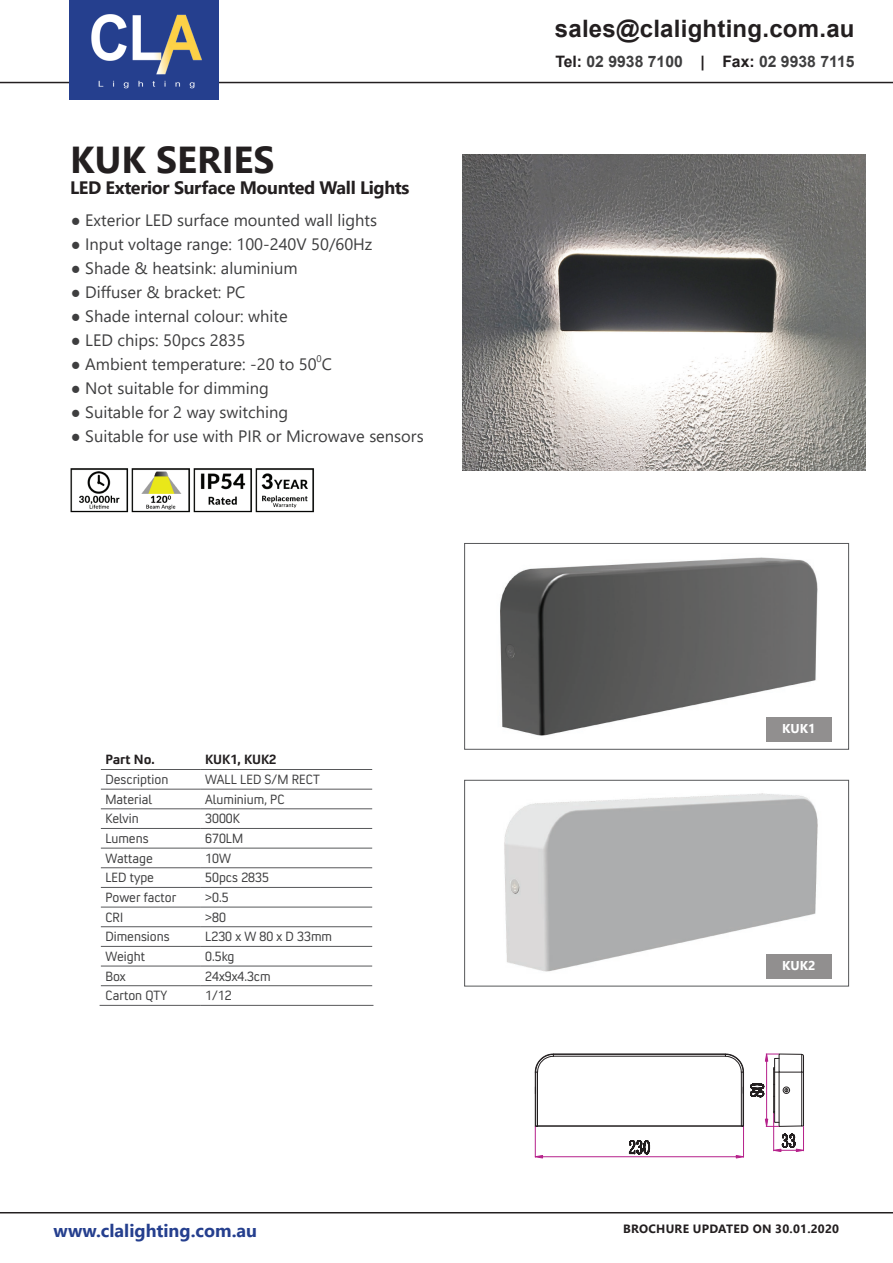
<style>
.page{position:relative;width:893px;height:1263px;background:#fff}
.page>*{position:absolute;margin:0;border:0;box-sizing:border-box;transform-origin:0 0}
.t1{font:700 37.5px "Segoe UI";color:#231f20}
.t2{font:700 24px "Arial";letter-spacing:.01em;color:#231f20}
.t3{font:700 18px "Segoe UI";letter-spacing:-.02em;color:#231f20}
.t4{font:700 18px "Segoe UI";color:#253f8e}
.t5{font:16.5px "Segoe UI";color:#3e3e3f}
.t6{font:700 15.75px "Arial";color:#3e3e3f}
.t7{font:13.5px "Convection";color:#3e3e3f}
.t8{font:700 13.5px "Convection";color:#231f20}
.t9{font:700 12.9px "Segoe UI";color:#fff}
.t10{font:700 12px "Segoe UI";letter-spacing:.02em;color:#231f20}
.t11{font:9.6px "Segoe UI";color:#3e3e3f}
.s1{color:#231f20}
</style>
<div class="page">
<img style="left:500px;top:557px;width:318px;height:179px">
<div style="left:464px;top:543px;width:385px;height:207px;border:1px solid #57585a"></div>
<div style="left:766px;top:717px;width:66px;height:25px;background:#918f8f"></div>
<img style="left:504px;top:793px;width:314px;height:179px">
<div style="left:464px;top:780px;width:385px;height:206px;border:1px solid #57585a"></div>
<div style="left:766px;top:954px;width:66px;height:24px;background:#918f8f"></div>
<svg style="left:534px;top:1053px;width:270px;height:105px"></svg>
<img style="left:463px;top:154px;width:402px;height:316px">
<hr style="left:0;top:82px;width:893px;height:1px;background:#231f20">
<div style="left:70px;top:0;width:149px;height:99px;background:#253f8e"></div>
<img style="left:91px;top:14px;width:111px;height:75px">
<img style="left:70px;top:468px;width:54px;height:45px">
<img style="left:124px;top:468px;width:62px;height:45px">
<img style="left:186px;top:468px;width:62px;height:45px">
<img style="left:248px;top:468px;width:66px;height:45px">
<hr style="left:0;top:1212px;width:893px;height:1px;background:#231f20">
<hr style="left:101px;top:789px;width:99px;height:1px;background:#57585a">
<hr style="left:200px;top:789px;width:172px;height:1px;background:#57585a">
<hr style="left:101px;top:808px;width:99px;height:1px;background:#57585a">
<hr style="left:200px;top:808px;width:172px;height:1px;background:#57585a">
<hr style="left:101px;top:828px;width:99px;height:1px;background:#57585a">
<hr style="left:200px;top:828px;width:172px;height:1px;background:#57585a">
<hr style="left:101px;top:848px;width:99px;height:1px;background:#57585a">
<hr style="left:200px;top:848px;width:172px;height:1px;background:#57585a">
<hr style="left:101px;top:867px;width:99px;height:1px;background:#57585a">
<hr style="left:200px;top:867px;width:172px;height:1px;background:#57585a">
<hr style="left:101px;top:887px;width:99px;height:1px;background:#57585a">
<hr style="left:200px;top:887px;width:172px;height:1px;background:#57585a">
<hr style="left:101px;top:907px;width:99px;height:1px;background:#57585a">
<hr style="left:200px;top:907px;width:172px;height:1px;background:#57585a">
<hr style="left:101px;top:926px;width:99px;height:1px;background:#57585a">
<hr style="left:200px;top:926px;width:172px;height:1px;background:#57585a">
<hr style="left:101px;top:946px;width:99px;height:1px;background:#57585a">
<hr style="left:200px;top:946px;width:172px;height:1px;background:#57585a">
<hr style="left:101px;top:966px;width:99px;height:1px;background:#57585a">
<hr style="left:200px;top:966px;width:172px;height:1px;background:#57585a">
<hr style="left:101px;top:985px;width:99px;height:1px;background:#57585a">
<hr style="left:200px;top:985px;width:172px;height:1px;background:#57585a">
<hr style="left:100px;top:1005px;width:100px;height:1px;background:#57585a">
<hr style="left:200px;top:1005px;width:173px;height:1px;background:#57585a">
<hr style="left:101px;top:769px;width:99px;height:1px;background:#57585a">
<hr style="left:200px;top:769px;width:172px;height:1px;background:#57585a">
<h1 class="t1" style="left:70px;top:125px;width:206px">KUK SERIES</h1>
<p class="t3" style="left:70px;top:171px;width:341px">LED Exterior Surface Mounted Wall Lights</p>
<p class="t5" style="left:71px;top:205px;width:308px">● Exterior LED surface mounted wall lights</p>
<p class="t5" style="left:71px;top:229px;width:303px">● Input voltage range: 100-240V 50/60Hz</p>
<p class="t5" style="left:71px;top:253px;width:228px">● Shade &amp; heatsink: aluminium</p>
<p class="t5" style="left:71px;top:277px;width:176px">● Diffuser &amp; bracket: PC</p>
<p class="t5" style="left:71px;top:301px;width:219px">● Shade internal colour: white</p>
<p class="t5" style="left:71px;top:325px;width:176px">● LED chips: 50pcs 2835</p>
<p class="t5" style="left:71px;top:349px;width:263px">● Ambient temperature: -20 to 50 C</p>
<p class="t11" style="left:317px;top:350px;width:7px">0</p>
<p class="t5" style="left:71px;top:373px;width:200px">● Not suitable for dimming</p>
<p class="t5" style="left:71px;top:397px;width:219px">● Suitable for 2 way switching</p>
<p class="t5" style="left:71px;top:421px;width:354px">● Suitable for use with PIR or Microwave sensors</p>
<p class="t8" style="left:105px;top:751px;width:51px">Part No.</p>
<p class="t8" style="left:205px;top:751px;width:73px">KUK1, KUK2</p>
<p class="t7" style="left:105px;top:771px;width:64px">Description</p>
<p class="t7" style="left:205px;top:771px;width:116px">WALL LED S/M RECT</p>
<p class="t7" style="left:105px;top:791px;width:48px">Material</p>
<p class="t7" style="left:205px;top:791px;width:81px">Aluminium, PC</p>
<p class="t7" style="left:105px;top:810px;width:35px">Kelvin</p>
<p class="t7" style="left:205px;top:810px;width:36px">3000K</p>
<p class="t7" style="left:105px;top:830px;width:45px">Lumens</p>
<p class="t7" style="left:205px;top:830px;width:40px">670LM</p>
<p class="t7" style="left:105px;top:849px;width:49px">Wattage</p>
<p class="t7" style="left:205px;top:849px;width:27px">10W</p>
<p class="t7" style="left:105px;top:869px;width:50px">LED type</p>
<p class="t7" style="left:205px;top:869px;width:65px">50pcs 2835</p>
<p class="t7" style="left:105px;top:889px;width:72px">Power factor</p>
<p class="t7" style="left:205px;top:889px;width:25px">&gt;0.5</p>
<p class="t7" style="left:105px;top:908px;width:19px">CRI</p>
<p class="t7" style="left:205px;top:908px;width:22px">&gt;80</p>
<p class="t7" style="left:105px;top:928px;width:66px">Dimensions</p>
<p class="t7" style="left:205px;top:928px;width:128px">L230 x W 80 x D 33mm</p>
<p class="t7" style="left:105px;top:948px;width:41px">Weight</p>
<p class="t7" style="left:205px;top:948px;width:31px">0.5kg</p>
<p class="t7" style="left:105px;top:967px;width:22px">Box</p>
<p class="t7" style="left:205px;top:967px;width:67px">24x9x4.3cm</p>
<p class="t7" style="left:105px;top:987px;width:63px">Carton QTY</p>
<p class="t7" style="left:205px;top:987px;width:28px">1/12</p>
<h2 class="t2" style="left:555px;top:12px;width:301px">sales@clalighting.com.au</h2>
<p class="t6" style="left:555px;top:50px;width:301px"><span class="s1">Tel:</span> 02 9938 7100 <span class="s1">| Fax:</span> 02 9938 7115</p>
<p class="t9" style="left:782px;top:716px;width:35px">KUK1</p>
<p class="t9" style="left:782px;top:953px;width:35px">KUK2</p>
<p class="t4" style="left:54px;top:1214px;width:205px">www.clalighting.com.au</p>
<p class="t10" style="left:623px;top:1217px;width:217px">BROCHURE UPDATED ON 30.01.2020</p>
</div>
